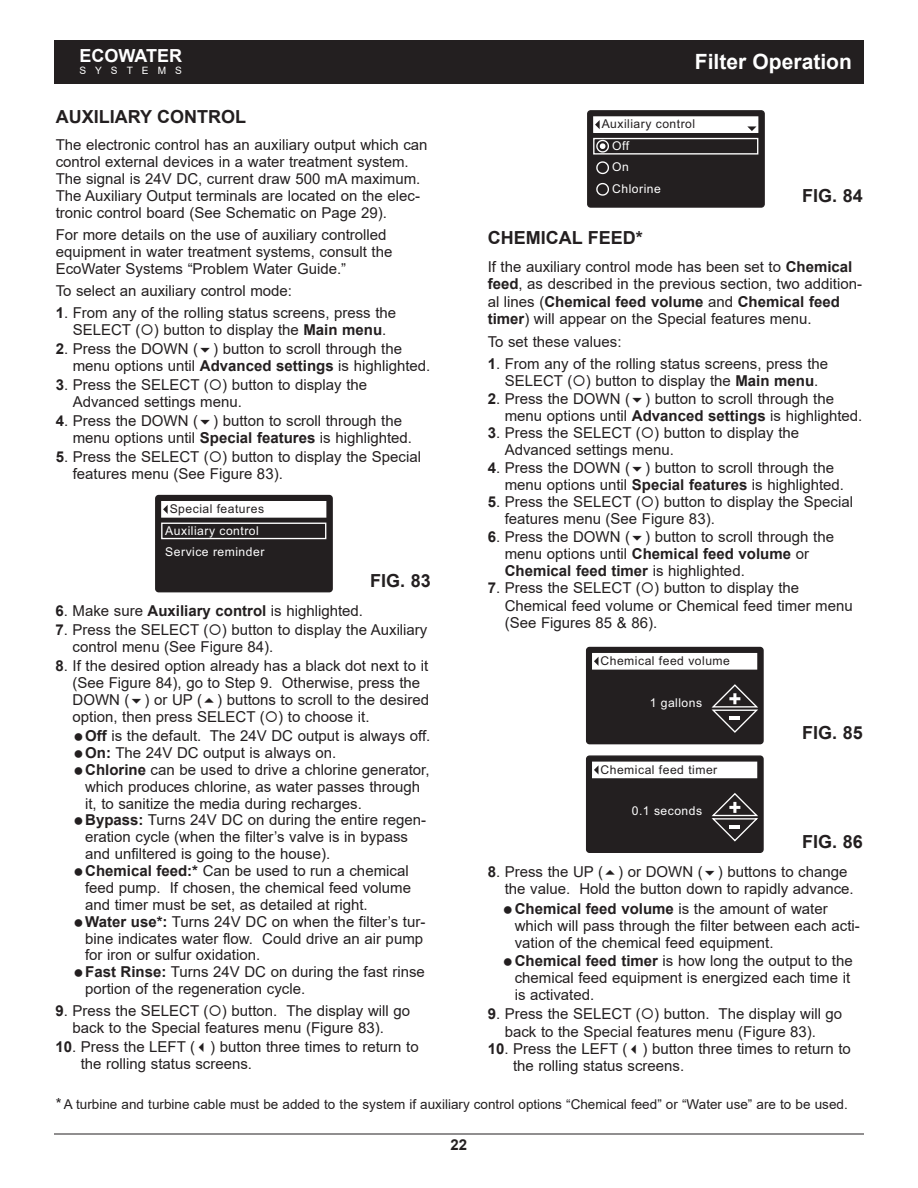
<style>
.page{position:relative;width:918px;height:1188px;background:#fff}
.page>*{position:absolute;margin:0;border:0;box-sizing:border-box;transform-origin:0 0}
.t1{font:700 21px "Arial";color:#fff}
.t2{font:700 18px "Arial";color:#231f20}
.t3{font:700 18px "Arial";color:#fff}
.t4{font:15px/17.2px "Arial";color:#231f20}
.t5{font:700 15px "Arial";color:#231f20}
.t6{font:13.5px "Arial";color:#231f20}
.t7{font:12.15px "Arial";letter-spacing:.04em;color:#231f20}
.t8{font:12.15px/21.6px "Arial";letter-spacing:.04em;color:#fff}
.t9{font:10.2px "Arial";letter-spacing:.89em;color:#fff}
.s1{font-weight:700}
.s2{font-size:15px}
</style>
<div class="page">
<hr style="left:54px;top:1134px;width:810px;height:1px;background:#231f20">
<div style="left:54px;top:40px;width:810px;height:44px;background:#231f20"></div>
<div style="left:587px;top:647px;width:176px;height:97px;background:#231f20;border-radius:3px"></div>
<div style="left:586px;top:647px;width:178px;height:97px;border:1px solid #231f20;border-radius:3px"></div>
<div style="left:593px;top:654px;width:164px;height:15px;background:#fff"></div>
<div style="left:592px;top:653px;width:165px;height:17px;border:1px solid #fff"></div>
<svg style="left:594px;top:657px;width:5px;height:9px"></svg>
<svg style="left:711px;top:684px;width:47px;height:49px"></svg>
<div style="left:587px;top:756px;width:176px;height:96px;background:#231f20;border-radius:3px"></div>
<div style="left:586px;top:755px;width:178px;height:98px;border:1px solid #231f20;border-radius:3px"></div>
<div style="left:593px;top:762px;width:164px;height:16px;background:#fff"></div>
<svg style="left:594px;top:765px;width:5px;height:10px"></svg>
<svg style="left:711px;top:793px;width:47px;height:49px"></svg>
<div style="left:156px;top:496px;width:176px;height:96px;background:#231f20;border-radius:3px"></div>
<div style="left:155px;top:495px;width:178px;height:97px;border:1px solid #231f20;border-radius:3px"></div>
<div style="left:162px;top:502px;width:164px;height:15px;background:#fff"></div>
<div style="left:161px;top:501px;width:165px;height:17px;border:1px solid #fff"></div>
<div style="left:161px;top:523px;width:165px;height:16px;border:1px solid #fff"></div>
<svg style="left:163px;top:505px;width:5px;height:9px"></svg>
<div style="left:588px;top:111px;width:176px;height:96px;background:#231f20;border-radius:3px"></div>
<div style="left:587px;top:110px;width:178px;height:98px;border:1px solid #231f20;border-radius:3px"></div>
<div style="left:594px;top:117px;width:164px;height:15px;background:#fff"></div>
<div style="left:593px;top:116px;width:165px;height:17px;border:1px solid #fff"></div>
<div style="left:593px;top:138px;width:165px;height:17px;border:1px solid #fff"></div>
<svg style="left:747px;top:126px;width:9px;height:5px"></svg>
<svg style="left:595px;top:120px;width:5px;height:9px"></svg>
<svg style="left:596px;top:161px;width:13px;height:14px"></svg>
<svg style="left:596px;top:139px;width:14px;height:15px"></svg>
<svg style="left:596px;top:182px;width:13px;height:14px"></svg>
<p class="t3" style="left:79px;top:46px;width:104px">ECOWATER</p>
<p class="t9" style="left:79px;top:65px;width:104px">SYSTEMS</p>
<h1 class="t1" style="left:695px;top:50px;width:158px">Filter Operation</h1>
<p class="t2" style="left:56px;top:106px;width:192px">AUXILIARY CONTROL</p>
<p class="t4" style="left:56px;top:137px;width:373px;line-height:16.8px">The electronic control has an auxiliary output which can control external devices in a water treatment system.<br>The signal is 24V DC, current draw 500 mA maximum.<br>The Auxiliary Output terminals are located on the elec&shy;tronic control board (See Schematic on Page 29).</p>
<p class="t4" style="left:56px;top:226px;width:338px;line-height:16.8px">For more details on the use of auxiliary controlled equipment in water treatment systems, consult the<br>EcoWater Systems “Problem Water Guide.”</p>
<p class="t4" style="left:56px;top:282px;width:238px">To select an auxiliary control mode:</p>
<p class="t4" style="left:56px;top:305px;width:342px;line-height:16.8px;text-align:center"><span class="s1">1</span>. From any of the rolling status screens, press the<br>SELECT (○) button to display the <span class="s1">Main menu</span>.</p>
<p class="t4" style="left:73px;top:341px;width:359px;line-height:16.8px;text-indent:-17px"><span class="s1">2</span>. Press the DOWN ( ) button to scroll through the menu options until <span class="s1">Advanced settings</span> is highlighted.</p>
<p class="t4" style="left:73px;top:377px;width:296px;line-height:16.8px;text-indent:-17px"><span class="s1">3</span>. Press the SELECT (○) button to display the<br>Advanced settings menu.</p>
<p class="t4" style="left:73px;top:412px;width:341px;line-height:16.8px;text-indent:-17px"><span class="s1">4</span>. Press the DOWN ( ) button to scroll through the menu options until <span class="s1">Special features</span> is highlighted.</p>
<p class="t4" style="left:73px;top:448px;width:350px;line-height:16.8px;text-indent:-17px"><span class="s1">5</span>. Press the SELECT (○) button to display the Special features menu (See Figure 83).</p>
<p class="t7" style="left:602px;top:120px;width:95px">Auxiliary control</p>
<p class="t8" style="left:612px;top:136px;width:50px">Off<br>On<br>Chlorine</p>
<p class="t2" style="left:802px;top:186px;width:62px">FIG. 84</p>
<p class="t2" style="left:488px;top:228px;width:157px">CHEMICAL FEED*</p>
<p class="t4" style="left:488px;top:258px;width:376px">If the auxiliary control mode has been set to <span class="s1">Chemical feed</span>, as described in the previous section, two addition&shy;al lines (<span class="s1">Chemical feed volume</span> and <span class="s1">Chemical feed timer</span>) will appear on the Special features menu.</p>
<p class="t4" style="left:488px;top:333px;width:135px">To set these values:</p>
<p class="t4" style="left:488px;top:355px;width:342px;text-align:center"><span class="s1">1</span>. From any of the rolling status screens, press the<br>SELECT (○) button to display the <span class="s1">Main menu</span>.</p>
<p class="t4" style="left:505px;top:390px;width:359px;text-indent:-17px"><span class="s1">2</span>. Press the DOWN ( ) button to scroll through the menu options until <span class="s1">Advanced settings</span> is highlighted.</p>
<p class="t4" style="left:505px;top:424px;width:296px;text-indent:-17px"><span class="s1">3</span>. Press the SELECT (○) button to display the<br>Advanced settings menu.</p>
<p class="t4" style="left:505px;top:459px;width:341px;text-indent:-17px"><span class="s1">4</span>. Press the DOWN ( ) button to scroll through the menu options until <span class="s1">Special features</span> is highlighted.</p>
<p class="t4" style="left:505px;top:493px;width:350px;text-indent:-17px"><span class="s1">5</span>. Press the SELECT (○) button to display the Special features menu (See Figure 83).</p>
<p class="t4" style="left:505px;top:528px;width:331px;text-indent:-17px"><span class="s1">6</span>. Press the DOWN ( ) button to scroll through the menu options until <span class="s1">Chemical feed volume</span> or<br><span class="s1">Chemical feed timer</span> is highlighted.</p>
<p class="t4" style="left:505px;top:580px;width:350px;text-indent:-17px"><span class="s1">7</span>. Press the SELECT (○) button to display the<br>Chemical feed volume or Chemical feed timer menu (See Figures 85 &amp; 86).</p>
<p class="t7" style="left:170px;top:504px;width:96px">Special features</p>
<p class="t8" style="left:165px;top:521px;width:101px">Auxiliary control<br>Service reminder</p>
<p class="t2" style="left:370px;top:571px;width:62px">FIG. 83</p>
<p class="t4" style="left:55px;top:603px;width:309px"><span class="s1">6</span>. Make sure <span class="s1">Auxiliary control</span> is highlighted.</p>
<p class="t4" style="left:73px;top:622px;width:356px;line-height:16.8px;text-indent:-17px"><span class="s1">7</span>. Press the SELECT (○) button to display the Auxiliary control menu (See Figure 84).</p>
<p class="t4" style="left:73px;top:658px;width:358px;line-height:16.8px;text-indent:-17px"><span class="s1">8</span>. If the desired option already has a black dot next to it (See Figure 84), go to Step 9. Otherwise, press the DOWN ( ) or UP ( ) buttons to scroll to the desired option, then press SELECT (○) to choose it.</p>
<p class="t4" style="left:85px;top:727px;width:347px"><span class="s1">Off</span> is the default. The 24V DC output is always off.<br><span class="s1">On:</span> The 24V DC output is always on.<br><span class="s1">Chlorine</span> can be used to drive a chlorine generator, which produces chlorine, as water passes through it, to sanitize the media during recharges.<br><span class="s1">Bypass:</span> Turns 24V DC on during the entire regen&shy;eration cycle (when the filter’s valve is in bypass and unfiltered is going to the house).<br><span class="s1">Chemical feed:*</span> Can be used to run a chemical feed pump. If chosen, the chemical feed volume and timer must be set, as detailed at right.<br><span class="s1">Water use*:</span> Turns 24V DC on when the filter’s tur&shy;bine indicates water flow. Could drive an air pump for iron or sulfur oxidation.<br><span class="s1">Fast Rinse:</span> Turns 24V DC on during the fast rinse portion of the regeneration cycle.</p>
<p class="t4" style="left:73px;top:1003px;width:339px;line-height:16.8px;text-indent:-17px"><span class="s1">9</span>. Press the SELECT (○) button. The display will go back to the Special features menu (Figure 83).</p>
<p class="t4" style="left:81px;top:1039px;width:339px;line-height:16.8px;text-indent:-25px"><span class="s1">10</span>. Press the LEFT (✓) button three times to return to the rolling status screens.</p>
<p class="t7" style="left:601px;top:656px;width:131px">Chemical feed volume</p>
<p class="t8" style="left:650px;top:693px;width:54px">1 gallons</p>
<p class="t2" style="left:802px;top:723px;width:62px">FIG. 85</p>
<p class="t7" style="left:601px;top:765px;width:118px">Chemical feed timer</p>
<p class="t8" style="left:632px;top:802px;width:72px">0.1 seconds</p>
<p class="t2" style="left:802px;top:831px;width:62px">FIG. 86</p>
<p class="t4" style="left:505px;top:863px;width:350px;text-indent:-17px"><span class="s1">8</span>. Press the UP ( ) or DOWN ( ) buttons to change the value. Hold the button down to rapidly advance.</p>
<p class="t4" style="left:515px;top:900px;width:347px"><span class="s1">Chemical feed volume</span> is the amount of water which will pass through the filter between each acti&shy;vation of the chemical feed equipment.<br><span class="s1">Chemical feed timer</span> is how long the output to the chemical feed equipment is energized each time it is activated.</p>
<p class="t4" style="left:505px;top:1006px;width:339px;text-indent:-17px"><span class="s1">9</span>. Press the SELECT (○) button. The display will go back to the Special features menu (Figure 83).</p>
<p class="t4" style="left:513px;top:1040px;width:339px;text-indent:-25px"><span class="s1">10</span>. Press the LEFT (✓) button three times to return to the rolling status screens.</p>
<p class="t6" style="left:56px;top:1097px;width:794px"><span class="s2">*</span> A turbine and turbine cable must be added to the system if auxiliary control options “Chemical feed” or “Water use” are to be used.</p>
<p class="t5" style="left:451px;top:1137px;width:18px">22</p>
</div>
